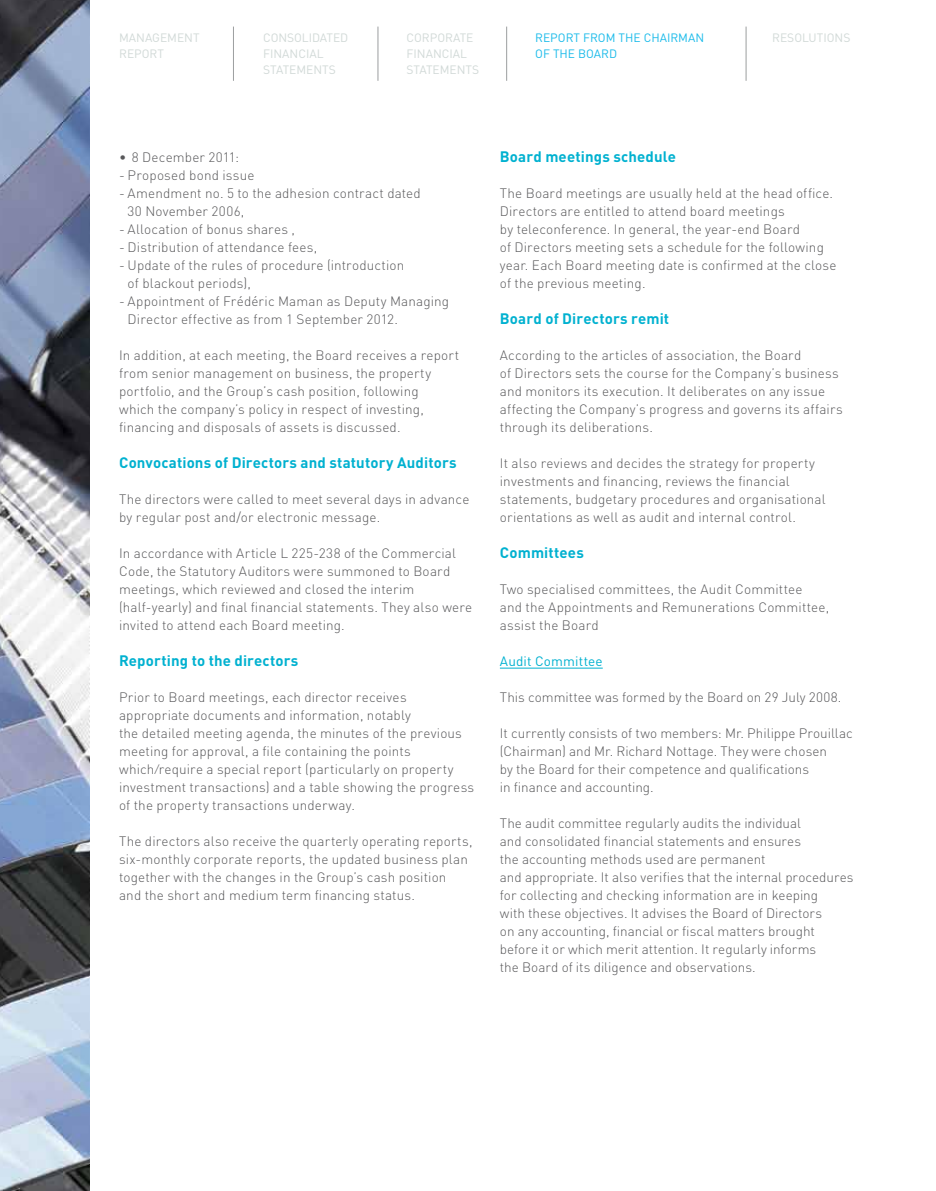
<style>
.page{position:relative;width:936px;height:1191px;background:#fff}
.page>*{position:absolute;margin:0;border:0;box-sizing:border-box;transform-origin:0 0}
.t1{font:700 15px "DIN";letter-spacing:.01em;color:#00b1d0}
.t2{font:300 13.5px/18px "DIN";letter-spacing:.01em;color:#58585a}
.t3{font:13.5px "DIN";letter-spacing:.01em;color:#00b1d0}
.t4{font:12px/16.2px "DIN";color:#d1d9d7}
.t5{font:12px "DIN";color:#1bbbea}
</style>
<div class="page">
<img style="left:0;top:0;width:89px;height:1191px">
<hr style="left:377px;top:27px;width:1px;height:54px;background:#9c9e9f">
<hr style="left:233px;top:27px;width:1px;height:54px;background:#9c9e9f">
<hr style="left:506px;top:27px;width:1px;height:54px;background:#9c9e9f">
<hr style="left:745px;top:27px;width:1px;height:54px;background:#9c9e9f">
<hr style="left:500px;top:668px;width:102px;height:1px;background:#00b1d0">
<p class="t4" style="left:119px;top:29px;width:82px">MANAGEMENT<br>REPORT</p>
<p class="t4" style="left:406px;top:29px;width:74px">CORPORATE<br>FINANCIAL<br>STATEMENTS</p>
<p class="t5" style="left:535px;top:30px;width:170px">REPORT FROM THE CHAIRMAN</p>
<p class="t4" style="left:772px;top:29px;width:80px">RESOLUTIONS</p>
<p class="t4" style="left:263px;top:29px;width:87px">CONSOLIDATED<br>FINANCIAL<br>STATEMENTS</p>
<p class="t5" style="left:535px;top:46px;width:83px">OF THE BOARD</p>
<p class="t2" style="left:119px;top:148px;width:121px">• 8 December 2011:</p>
<p class="t2" style="left:119px;top:166px;width:137px">- Proposed bond issue</p>
<p class="t2" style="left:128px;top:184px;width:295px;text-indent:-9px">- Amendment no. 5 to the adhesion contract dated<br>30 November 2006,</p>
<p class="t2" style="left:119px;top:220px;width:177px">- Allocation of bonus shares ,</p>
<p class="t2" style="left:119px;top:238px;width:200px">- Distribution of attendance fees,</p>
<p class="t2" style="left:128px;top:256px;width:278px;text-indent:-9px">- Update of the rules of procedure (introduction of blackout periods),</p>
<p class="t2" style="left:128px;top:292px;width:323px;text-indent:-9px">- Appointment of Frédéric Maman as Deputy Managing<br>Director effective as from 1 September 2012.</p>
<p class="t2" style="left:119px;top:346px;width:341px">In addition, at each meeting, the Board receives a report from senior management on business, the property portfolio, and the Group’s cash position, following<br>which the company’s policy in respect of investing, financing and disposals of assets is discussed.</p>
<p class="t1" style="left:119px;top:453px;width:339px">Convocations of Directors and statutory Auditors</p>
<p class="t2" style="left:119px;top:490px;width:352px">The directors were called to meet several days in advance by regular post and/or electronic message.</p>
<p class="t2" style="left:119px;top:544px;width:354px">In accordance with Article L 225-238 of the Commercial Code, the Statutory Auditors were summoned to Board meetings, which reviewed and closed the interim (half-yearly) and final financial statements. They also were invited to attend each Board meeting.</p>
<p class="t1" style="left:119px;top:651px;width:181px">Reporting to the directors</p>
<p class="t2" style="left:119px;top:688px;width:356px">Prior to Board meetings, each director receives appropriate documents and information, notably<br>the detailed meeting agenda, the minutes of the previous meeting for approval, a file containing the points which⁄require a special report (particularly on property investment transactions) and a table showing the progress of the property transactions underway.</p>
<p class="t2" style="left:119px;top:832px;width:355px">The directors also receive the quarterly operating reports, six-monthly corporate reports, the updated business plan together with the changes in the Group’s cash position<br>and the short and medium term financing status.</p>
<p class="t1" style="left:500px;top:147px;width:177px">Board meetings schedule</p>
<p class="t2" style="left:500px;top:184px;width:338px">The Board meetings are usually held at the head office.<br>Directors are entitled to attend board meetings<br>by teleconference. In general, the year-end Board<br>of Directors meeting sets a schedule for the following year. Each Board meeting date is confirmed at the close of the previous meeting.</p>
<p class="t1" style="left:500px;top:309px;width:171px">Board of Directors remit</p>
<p class="t2" style="left:500px;top:346px;width:344px">According to the articles of association, the Board<br>of Directors sets the course for the Company’s business and monitors its execution. It deliberates on any issue affecting the Company’s progress and governs its affairs through its deliberations.</p>
<p class="t2" style="left:500px;top:454px;width:327px">It also reviews and decides the strategy for property investments and financing, reviews the financial statements, budgetary procedures and organisational orientations as well as audit and internal control.</p>
<p class="t1" style="left:500px;top:543px;width:85px">Committees</p>
<p class="t2" style="left:500px;top:580px;width:331px">Two specialised committees, the Audit Committee<br>and the Appointments and Remunerations Committee, assist the Board</p>
<p class="t3" style="left:500px;top:653px;width:104px">AUDIT COMMITTEE</p>
<p class="t2" style="left:500px;top:688px;width:343px">This committee was formed by the Board on 29 July 2008.</p>
<p class="t2" style="left:500px;top:724px;width:354px">It currently consists of two members: Mr. Philippe Prouillac (Chairman) and Mr. Richard Nottage. They were chosen<br>by the Board for their competence and qualifications<br>in finance and accounting.</p>
<p class="t2" style="left:500px;top:814px;width:355px">The audit committee regularly audits the individual<br>and consolidated financial statements and ensures<br>the accounting methods used are permanent<br>and appropriate. It also verifies that the internal procedures for collecting and checking information are in keeping<br>with these objectives. It advises the Board of Directors<br>on any accounting, financial or fiscal matters brought before it or which merit attention. It regularly informs<br>the Board of its diligence and observations.</p>
</div>
